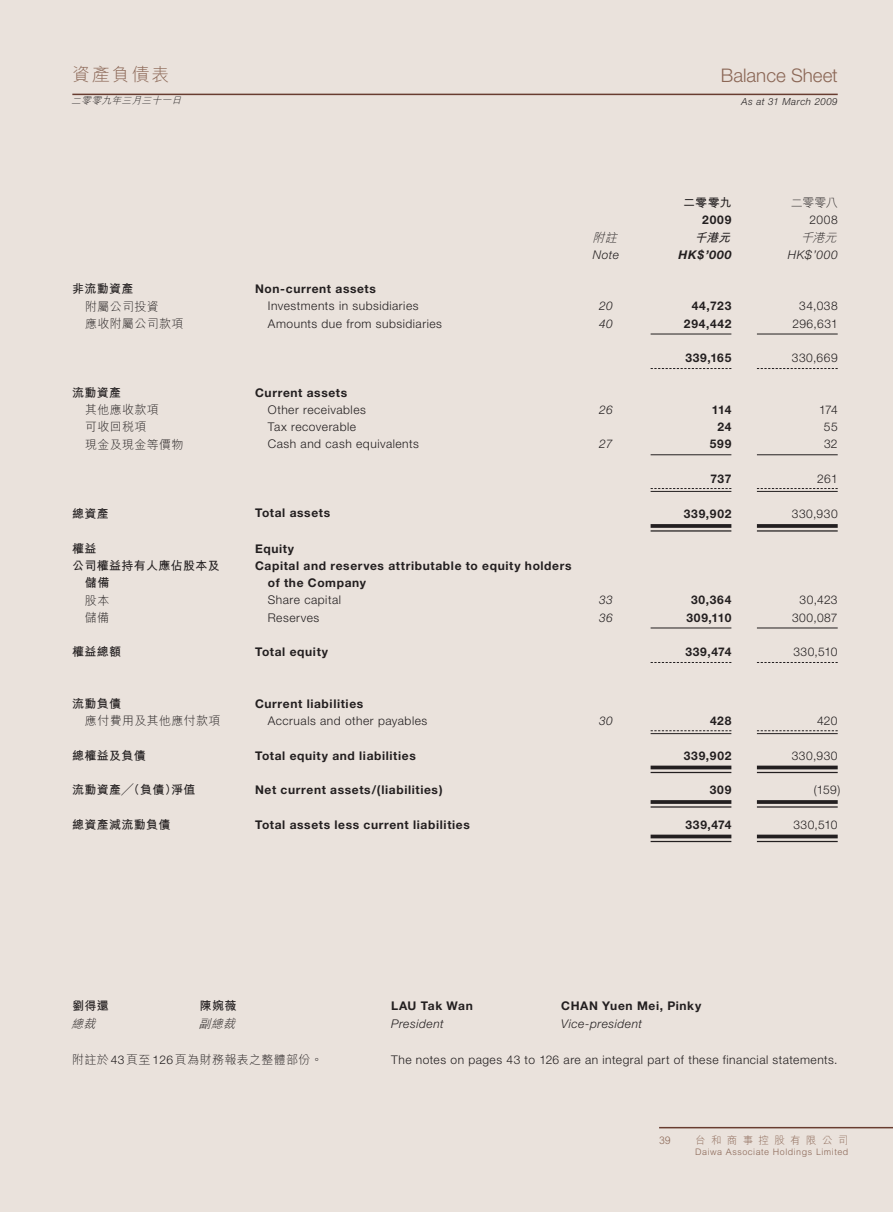
<style>
.page{position:relative;width:893px;height:1212px;background:#eae2dc}
.page>*{position:absolute;margin:0;border:0;box-sizing:border-box;transform-origin:0 0}
.t1{font:300 18.75px "Helvetica Neue";color:#8b6756}
.t2{font:18px "M Hei HK Light E Ten B5 H";letter-spacing:.1em;color:#8b6756}
.t3{font:700 12px/17.2px "Helvetica Neue";letter-spacing:.055em;color:#231f20}
.t4{font:300 12px "Helvetica Neue";letter-spacing:.04em;color:#231f20}
.t5{font:12px "M Hei HK Light E Ten B5 H";letter-spacing:.03em;color:#231f20}
.t6{font:12px/17.2px "M Hei HK Bold E Ten B5 H";letter-spacing:.03em;color:#231f20}
.t7{font:italic 300 12px "Helvetica Neue";letter-spacing:.04em;color:#231f20}
.t8{font:italic 12px "M Hei HK Light E Ten B5 H";color:#231f20}
.t9{font:700 12px "Helvetica Neue";letter-spacing:.035em;color:#231f20}
.t10{font:italic 700 12px "Helvetica Neue";color:#231f20}
.t11{font:italic 12px "M Hei HK Bold E Ten B5 H";color:#231f20}
.t12{font:10.5px "M Hei HK Light E Ten B5 H";letter-spacing:.51em;color:#8b6756}
.t13{font:italic 300 9.75px "Helvetica Neue";letter-spacing:.045em;color:#231f20}
.t14{font:italic 9.75px "M Hei HK Light E Ten B5 H";color:#231f20}
.t15{font:9px "M Hei HK Light E Ten B5 H";letter-spacing:.05em;color:#8b6756}
.s1{font-family:"Helvetica Neue";font-weight:300}
</style>
<div class="page">
<hr style="left:659px;top:1127px;width:234px;height:1px;background:#683c30">
<hr style="left:72px;top:94px;width:766px;height:1px;background:#683c30">
<hr style="left:651px;top:334px;width:80px;height:1px;background:#231f20">
<hr style="left:757px;top:334px;width:81px;height:1px;background:#231f20">
<svg style="left:651px;top:368px;width:80px;height:1px"></svg>
<svg style="left:757px;top:368px;width:81px;height:1px"></svg>
<hr style="left:651px;top:454px;width:80px;height:1px;background:#231f20">
<hr style="left:757px;top:454px;width:81px;height:1px;background:#231f20">
<svg style="left:651px;top:488px;width:80px;height:1px"></svg>
<hr style="left:651px;top:491px;width:80px;height:1px;background:#231f20">
<svg style="left:757px;top:488px;width:81px;height:1px"></svg>
<hr style="left:757px;top:491px;width:81px;height:1px;background:#231f20">
<svg style="left:651px;top:524px;width:80px;height:4px"></svg>
<hr style="left:651px;top:530px;width:80px;height:2px;background:#231f20">
<svg style="left:757px;top:524px;width:81px;height:4px"></svg>
<hr style="left:757px;top:530px;width:81px;height:2px;background:#231f20">
<hr style="left:651px;top:628px;width:80px;height:1px;background:#231f20">
<hr style="left:757px;top:628px;width:81px;height:1px;background:#231f20">
<svg style="left:651px;top:662px;width:80px;height:1px"></svg>
<svg style="left:757px;top:662px;width:81px;height:1px"></svg>
<svg style="left:651px;top:730px;width:80px;height:1px"></svg>
<hr style="left:651px;top:733px;width:80px;height:1px;background:#231f20">
<svg style="left:757px;top:730px;width:81px;height:1px"></svg>
<hr style="left:757px;top:733px;width:81px;height:1px;background:#231f20">
<hr style="left:651px;top:766px;width:80px;height:3px;background:#231f20">
<hr style="left:651px;top:772px;width:80px;height:1px;background:#231f20">
<hr style="left:757px;top:766px;width:81px;height:3px;background:#231f20">
<hr style="left:757px;top:772px;width:81px;height:1px;background:#231f20">
<svg style="left:651px;top:800px;width:80px;height:4px"></svg>
<hr style="left:651px;top:806px;width:80px;height:2px;background:#231f20">
<svg style="left:757px;top:800px;width:81px;height:4px"></svg>
<hr style="left:757px;top:806px;width:81px;height:2px;background:#231f20">
<hr style="left:651px;top:835px;width:80px;height:3px;background:#231f20">
<hr style="left:651px;top:841px;width:80px;height:1px;background:#231f20">
<hr style="left:757px;top:835px;width:81px;height:3px;background:#231f20">
<hr style="left:757px;top:841px;width:81px;height:1px;background:#231f20">
<h2 class="t2" style="left:72px;top:67px;width:99px">資產負債表</h2>
<p class="t14" style="left:71px;top:97px;width:114px">二零零九年三月三十一日</p>
<h1 class="t1" style="left:721px;top:69px;width:118px">Balance Sheet</h1>
<p class="t13" style="left:742px;top:98px;width:98px">As at 31 March 2009</p>
<p class="t6" style="left:683px;top:196px;width:50px">二零零九</p>
<p class="t5" style="left:791px;top:198px;width:48px">二零零八</p>
<p class="t3" style="left:702px;top:212px;width:31px">2009</p>
<p class="t4" style="left:809px;top:216px;width:30px">2008</p>
<p class="t8" style="left:593px;top:233px;width:29px">附註</p>
<p class="t11" style="left:694px;top:233px;width:40px">千港元</p>
<p class="t8" style="left:801px;top:233px;width:41px">千港元</p>
<p class="t7" style="left:593px;top:250px;width:28px">Note</p>
<p class="t10" style="left:678px;top:250px;width:54px">HK$’000</p>
<p class="t7" style="left:788px;top:250px;width:51px">HK$’000</p>
<p class="t6" style="left:72px;top:282px;width:63px">非流動資產</p>
<p class="t3" style="left:255px;top:281px;width:122px">Non-current assets</p>
<p class="t5" style="left:85px;top:302px;width:75px">附屬公司投資</p>
<p class="t4" style="left:268px;top:302px;width:152px">Investments in subsidiaries</p>
<p class="t7" style="left:599px;top:302px;width:15px">20</p>
<p class="t3" style="left:692px;top:299px;width:41px">44,723</p>
<p class="t4" style="left:799px;top:302px;width:40px">34,038</p>
<p class="t5" style="left:85px;top:319px;width:100px">應收附屬公司款項</p>
<p class="t4" style="left:268px;top:319px;width:176px">Amounts due from subsidiaries</p>
<p class="t7" style="left:599px;top:319px;width:15px">40</p>
<p class="t3" style="left:684px;top:316px;width:49px">294,442</p>
<p class="t4" style="left:792px;top:319px;width:47px">296,631</p>
<p class="t3" style="left:685px;top:350px;width:47px">339,165</p>
<p class="t4" style="left:792px;top:354px;width:47px">330,669</p>
<p class="t6" style="left:72px;top:385px;width:51px">流動資產</p>
<p class="t3" style="left:255px;top:385px;width:94px">Current assets</p>
<p class="t5" style="left:85px;top:405px;width:75px">其他應收款項</p>
<p class="t4" style="left:268px;top:405px;width:100px">Other receivables</p>
<p class="t7" style="left:599px;top:405px;width:15px">26</p>
<p class="t3" style="left:712px;top:402px;width:21px">114</p>
<p class="t4" style="left:819px;top:405px;width:20px">174</p>
<p class="t5" style="left:85px;top:422px;width:63px">可收回稅項</p>
<p class="t4" style="left:268px;top:423px;width:90px">Tax recoverable</p>
<p class="t3" style="left:717px;top:419px;width:15px">24</p>
<p class="t4" style="left:824px;top:423px;width:15px">55</p>
<p class="t5" style="left:85px;top:440px;width:100px">現金及現金等價物</p>
<p class="t4" style="left:268px;top:440px;width:153px">Cash and cash equivalents</p>
<p class="t7" style="left:599px;top:440px;width:15px">27</p>
<p class="t3" style="left:710px;top:437px;width:23px">599</p>
<p class="t4" style="left:824px;top:440px;width:15px">32</p>
<p class="t3" style="left:710px;top:471px;width:22px">737</p>
<p class="t4" style="left:817px;top:474px;width:22px">261</p>
<p class="t6" style="left:72px;top:507px;width:38px">總資產</p>
<p class="t3" style="left:255px;top:506px;width:77px">Total assets</p>
<p class="t3" style="left:684px;top:506px;width:49px">339,902</p>
<p class="t4" style="left:792px;top:509px;width:47px">330,930</p>
<p class="t6" style="left:72px;top:541px;width:26px">權益</p>
<p class="t3" style="left:255px;top:541px;width:41px">Equity</p>
<p class="t6" style="left:85px;top:559px;width:136px;text-indent:-13px">公司權益持有人應佔股本及儲備</p>
<p class="t3" style="left:268px;top:558px;width:305px;text-indent:-13px">Capital and reserves attributable to equity holders of the Company</p>
<p class="t5" style="left:85px;top:596px;width:26px">股本</p>
<p class="t4" style="left:268px;top:596px;width:75px">Share capital</p>
<p class="t7" style="left:599px;top:596px;width:15px">33</p>
<p class="t3" style="left:691px;top:592px;width:42px">30,364</p>
<p class="t4" style="left:800px;top:596px;width:40px">30,423</p>
<p class="t5" style="left:85px;top:613px;width:26px">儲備</p>
<p class="t4" style="left:268px;top:613px;width:53px">Reserves</p>
<p class="t7" style="left:599px;top:613px;width:15px">36</p>
<p class="t3" style="left:686px;top:610px;width:46px">309,110</p>
<p class="t4" style="left:792px;top:613px;width:47px">300,087</p>
<p class="t6" style="left:72px;top:645px;width:51px">權益總額</p>
<p class="t3" style="left:255px;top:644px;width:74px">Total equity</p>
<p class="t3" style="left:685px;top:644px;width:47px">339,474</p>
<p class="t4" style="left:793px;top:647px;width:46px">330,510</p>
<p class="t6" style="left:72px;top:697px;width:51px">流動負債</p>
<p class="t3" style="left:255px;top:696px;width:110px">Current liabilities</p>
<p class="t5" style="left:85px;top:716px;width:137px">應付費用及其他應付款項</p>
<p class="t4" style="left:268px;top:716px;width:161px">Accruals and other payables</p>
<p class="t7" style="left:599px;top:716px;width:15px">30</p>
<p class="t3" style="left:710px;top:713px;width:23px">428</p>
<p class="t4" style="left:817px;top:716px;width:22px">420</p>
<p class="t6" style="left:72px;top:748px;width:75px">總權益及負債</p>
<p class="t3" style="left:255px;top:748px;width:162px">Total equity and liabilities</p>
<p class="t3" style="left:684px;top:748px;width:49px">339,902</p>
<p class="t4" style="left:792px;top:751px;width:47px">330,930</p>
<p class="t6" style="left:72px;top:783px;width:125px">流動資產╱（負債）淨值</p>
<p class="t3" style="left:255px;top:782px;width:189px">Net current assets/(liabilities)</p>
<p class="t3" style="left:710px;top:782px;width:23px">309</p>
<p class="t4" style="left:814px;top:785px;width:28px">(159)</p>
<p class="t6" style="left:72px;top:817px;width:100px">總資產減流動負債</p>
<p class="t3" style="left:255px;top:817px;width:216px">Total assets less current liabilities</p>
<p class="t3" style="left:685px;top:817px;width:47px">339,474</p>
<p class="t4" style="left:793px;top:820px;width:46px">330,510</p>
<p class="t6" style="left:72px;top:998px;width:38px">劉得還</p>
<p class="t6" style="left:200px;top:998px;width:38px">陳婉薇</p>
<p class="t8" style="left:71px;top:1019px;width:29px">總裁</p>
<p class="t8" style="left:199px;top:1019px;width:41px">副總裁</p>
<p class="t5" style="left:72px;top:1055px;width:252px">附註於<span class="s1">43</span>頁至<span class="s1">126</span>頁為財務報表之整體部份。</p>
<p class="t9" style="left:391px;top:1002px;width:83px">LAU Tak Wan</p>
<p class="t3" style="left:561px;top:998px;width:142px">CHAN Yuen Mei, Pinky</p>
<p class="t7" style="left:391px;top:1020px;width:54px">President</p>
<p class="t7" style="left:561px;top:1020px;width:82px">Vice-president</p>
<p class="t4" style="left:391px;top:1056px;width:448px">The notes on pages 43 to 126 are an integral part of these financial statements.</p>
<p class="t12" style="left:659px;top:1136px;width:13px">39</p>
<p class="t12" style="left:695px;top:1136px;width:155px">台和商事控股有限公司</p>
<p class="t15" style="left:695px;top:1148px;width:155px">Daiwa Associate Holdings Limited</p>
</div>
